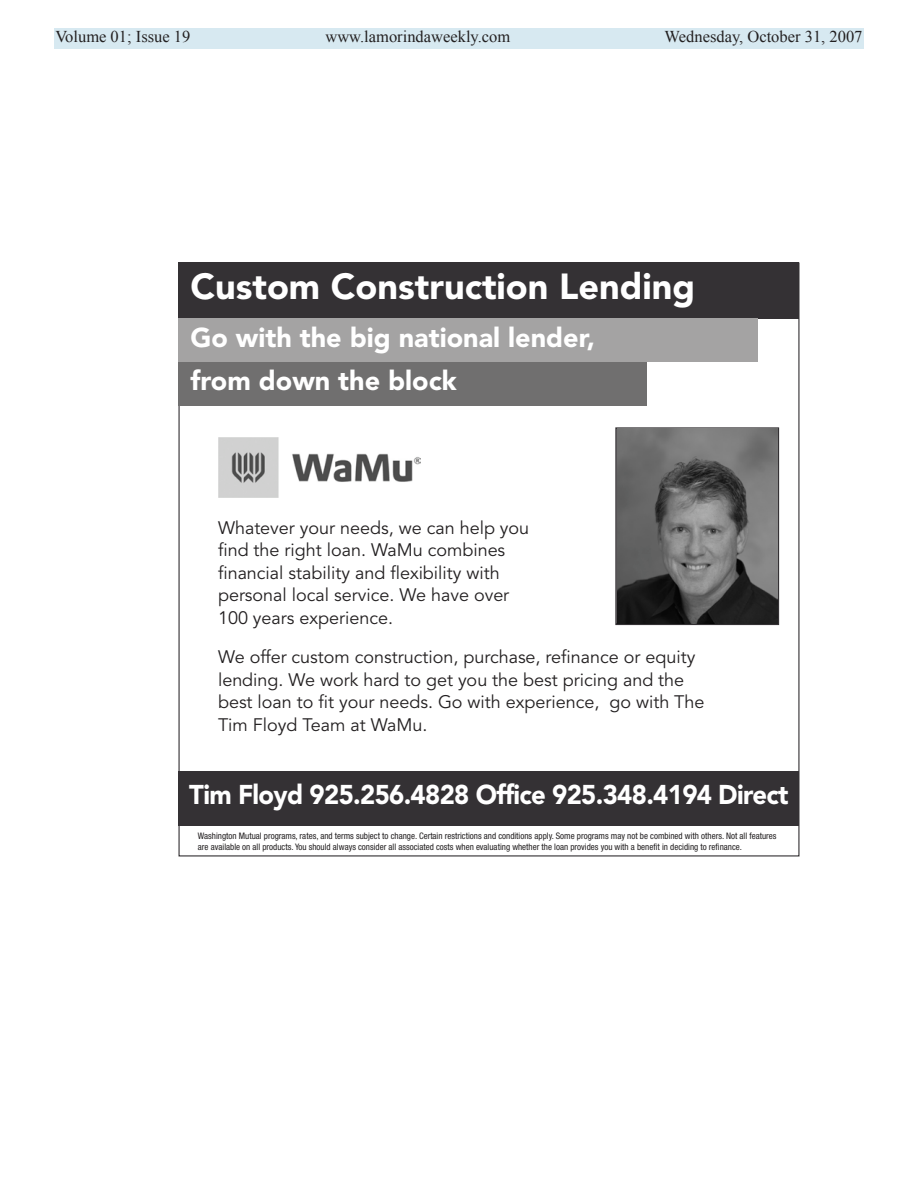
<style>
.page{position:relative;width:918px;height:1188px;background:#fff}
.page>*{position:absolute;margin:0;border:0;box-sizing:border-box;transform-origin:0 0}
.t1{font:900 36px "Avenir";color:#fff}
.t2{font:900 27px "Avenir";letter-spacing:-.01em;color:#fff;scale:.95 1}
.t3{font:900 27px/43.2px "Avenir";letter-spacing:-.01em;color:#fff}
.t4{font:18px/22.5px "Avenir";color:#232021}
.t5{font:16.5px "Times New Roman";color:#232021}
.t6{font:condensed 9px/10.8px "Helvetica Neue";color:#232021}
</style>
<div class="page">
<div style="left:626px;top:28px;width:238px;height:21px;background:#d7e9f1"></div>
<div style="left:54px;top:28px;width:574px;height:21px;background:#d7e9f1"></div>
<div style="left:178px;top:262px;width:622px;height:57px;background:#343134"></div>
<div style="left:178px;top:771px;width:622px;height:54px;background:#343134"></div>
<div style="left:178px;top:319px;width:580px;height:43px;background:#a4a3a3"></div>
<div style="left:178px;top:362px;width:469px;height:43px;background:#706f6f"></div>
<div style="left:615px;top:427px;width:164px;height:198px;border:2px solid #343134"></div>
<img style="left:617px;top:429px;width:160px;height:195px">
<img style="left:219px;top:437px;width:202px;height:60px">
<p class="t5" style="left:55px;top:28px;width:136px">Volume 01; Issue 19</p>
<p class="t5" style="left:326px;top:28px;width:186px">www.lamorindaweekly.com</p>
<p class="t5" style="left:665px;top:28px;width:199px">Wednesday, October 31, 2007</p>
<h1 class="t1" style="left:190px;top:272px;width:506px">Custom Construction Lending</h1>
<h2 class="t3" style="left:190px;top:319px;width:406px">Go with the big national lender, from down the block</h2>
<p class="t4" style="left:218px;top:518px;width:313px">Whatever your needs, we can help you find the right loan. WaMu combines financial stability and flexibility with personal local service. We have over 100 years experience.</p>
<p class="t4" style="left:218px;top:648px;width:488px">We offer custom construction, purchase, refinance or equity lending. We work hard to get you the best pricing and the best loan to fit your needs. Go with experience, go with The Tim Floyd Team at WaMu.</p>
<h2 class="t2" style="left:189px;top:784px;width:632px">Tim Floyd 925.256.4828 Office 925.348.4194 Direct</h2>
<p class="t6" style="left:198px;top:831px;width:580px">Washington Mutual programs, rates, and terms subject to change. Certain restrictions and conditions apply. Some programs may not be combined with others. Not all features are available on all products. You should always consider all associated costs when evaluating whether the loan provides you with a benefit in deciding to refinance.</p>
</div>
